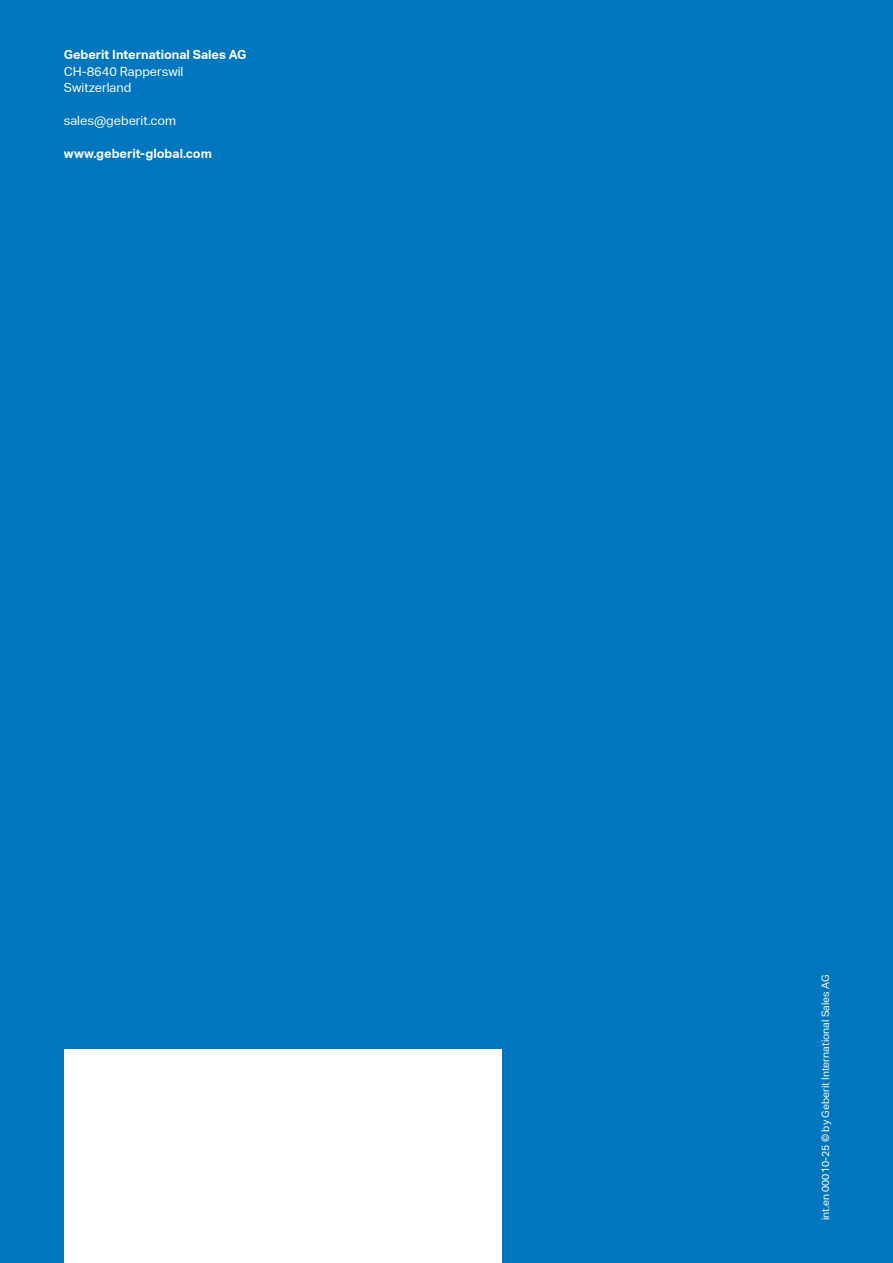
<style>
.page{position:relative;width:893px;height:1263px;background:#0076be}
.page>*{position:absolute;margin:0;border:0;box-sizing:border-box;transform-origin:0 0}
.t1{font:700 12.75px "Aktiv Grotesk Geberit";color:#fff}
.t2{font:12.75px/16.5px "Aktiv Grotesk Geberit";color:#fff}
.t3{font:10.5px "Aktiv Grotesk Geberit";color:#fff}
</style>
<div class="page">
<div style="left:64px;top:1049px;width:437px;height:214px;background:#fff"></div>
<p class="t1" style="left:64px;top:47px;width:184px">Geberit International Sales AG</p>
<p class="t2" style="left:64px;top:63px;width:121px">CH-8640 Rapperswil<br>Switzerland</p>
<p class="t2" style="left:64px;top:112px;width:114px">sales@geberit.com</p>
<p class="t1" style="left:64px;top:146px;width:150px">www.geberit-global.com</p>
<p class="t3" style="left:819px;top:1220px;width:247px;rotate:-90deg">int.en 00010-25 © by Geberit International Sales AG</p>
</div>
